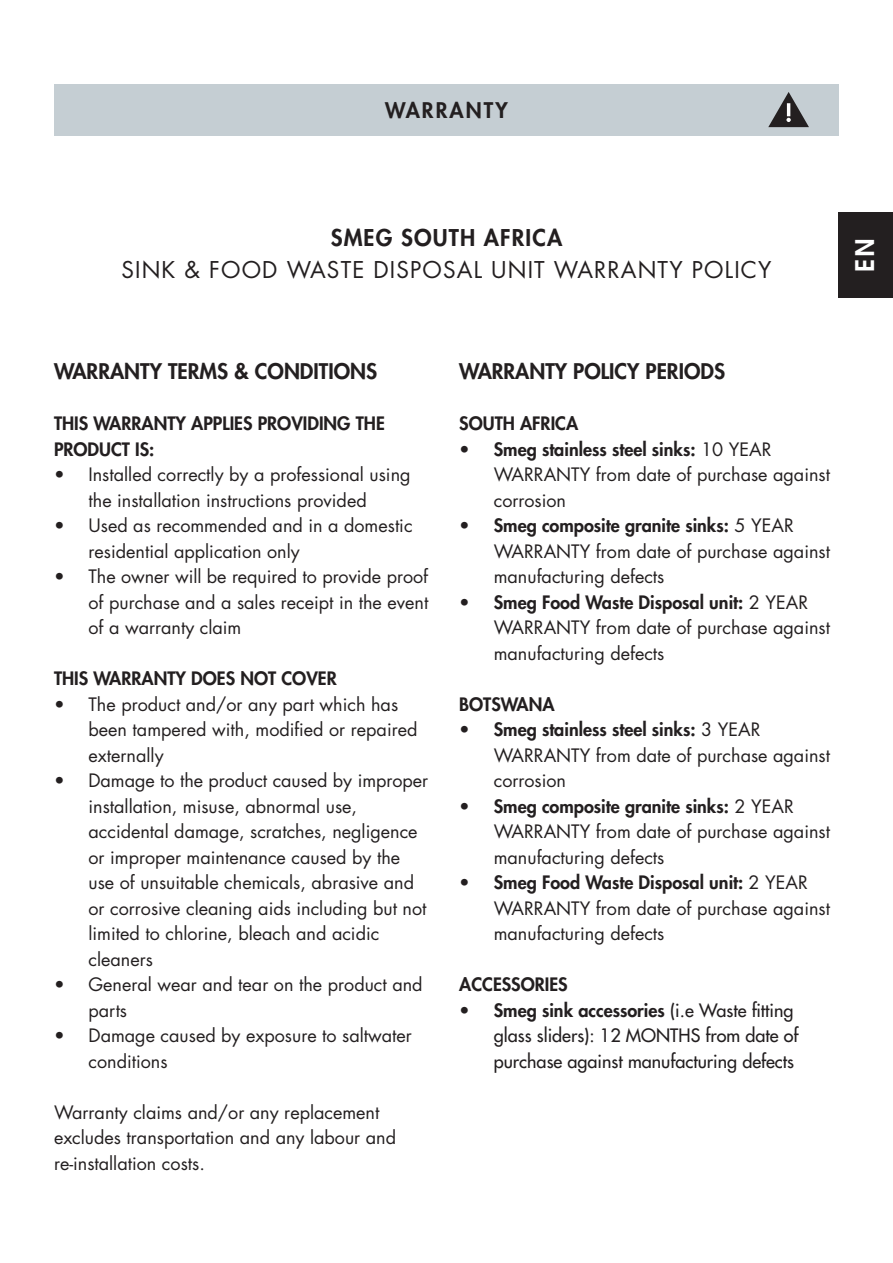
<style>
.page{position:relative;width:893px;height:1263px;background:#fff}
.page>*{position:absolute;margin:0;border:0;box-sizing:border-box;transform-origin:0 0}
.t1{font:600 25.5px "Avant Garde";color:#fff}
.t2{font:22.5px "Futura Std";letter-spacing:.05em;color:#231f20}
.t3{font:800 22.5px "Futura Std";letter-spacing:.05em;color:#231f20}
.t4{font:800 21px "Futura Std";color:#231f20}
.t5{font:800 21px "Futura Std";letter-spacing:.1em;color:#231f20}
.t6{font:18px/25.5px "Futura Std";color:#231f20}
.t7{font:500 18px/25.5px "Futura Std";color:#231f20}
.t8{font:800 18px/25.5px "Futura Std";color:#231f20}
.s1{font-weight:800}
.s2{font-weight:400}
</style>
<div class="page">
<div style="left:54px;top:84px;width:785px;height:51px;background:#c5ced3"></div>
<div style="left:839px;top:212px;width:54px;height:86px;background:#231f20"></div>
<svg style="left:768px;top:92px;width:41px;height:35px"></svg>
<p class="t5" style="left:385px;top:97px;width:124px">WARRANTY</p>
<p class="t3" style="left:331px;top:224px;width:233px">SMEG SOUTH AFRICA</p>
<p class="t2" style="left:121px;top:255px;width:651px">SINK &amp; FOOD WASTE DISPOSAL UNIT WARRANTY POLICY</p>
<h1 class="t1" style="left:848px;top:272px;width:36px;rotate:-90deg">EN</h1>
<p class="t4" style="left:54px;top:358px;width:325px">WARRANTY TERMS &amp; CONDITIONS</p>
<p class="t8" style="left:54px;top:411px;width:332px">THIS WARRANTY APPLIES PROVIDING THE<br>PRODUCT IS:</p>
<p class="t6" style="left:54px;top:462px;width:358px;text-align:center">• Installed correctly by a professional using the installation instructions provided</p>
<p class="t6" style="left:89px;top:513px;width:326px;text-indent:-35px">• Used as recommended and in a domestic residential application only</p>
<p class="t6" style="left:89px;top:564px;width:341px;text-align:justify;text-indent:-35px">• The owner will be required to provide proof of purchase and a sales receipt in the event of a warranty claim</p>
<p class="t8" style="left:54px;top:666px;width:284px">THIS WARRANTY DOES NOT COVER</p>
<p class="t6" style="left:89px;top:691px;width:330px;text-indent:-35px">• The product and/or any part which has been tampered with, modified or repaired externally</p>
<p class="t6" style="left:89px;top:768px;width:341px;text-indent:-35px">• Damage to the product caused by improper installation, misuse, abnormal use, accidental damage, scratches, negligence or improper maintenance caused by the use of unsuitable chemicals, abrasive and or corrosive cleaning aids including but not limited to chlorine, bleach and acidic cleaners</p>
<p class="t6" style="left:89px;top:972px;width:336px;text-indent:-35px">• General wear and tear on the product and parts</p>
<p class="t6" style="left:89px;top:1023px;width:325px;text-indent:-35px">• Damage caused by exposure to saltwater conditions</p>
<p class="t6" style="left:54px;top:1099px;width:344px">Warranty claims and/or any replacement excludes transportation and any labour and re-installation costs.</p>
<p class="t4" style="left:459px;top:358px;width:267px">WARRANTY POLICY PERIODS</p>
<p class="t8" style="left:459px;top:411px;width:120px">SOUTH AFRICA</p>
<p class="t6" style="left:494px;top:436px;width:338px;text-indent:-35px">• <span class="s1">Smeg stainless steel sinks:</span> 10 YEAR<br>WARRANTY from date of purchase against corrosion</p>
<p class="t6" style="left:494px;top:513px;width:338px;text-indent:-35px">• <span class="s1">Smeg composite granite sinks:</span> 5 YEAR<br>WARRANTY from date of purchase against manufacturing defects</p>
<p class="t6" style="left:494px;top:589px;width:338px;text-indent:-35px">• <span class="s1">Smeg Food Waste Disposal unit:</span> 2 YEAR<br>WARRANTY from date of purchase against manufacturing defects</p>
<p class="t8" style="left:459px;top:691px;width:97px">BOTSWANA</p>
<p class="t6" style="left:494px;top:717px;width:338px;text-indent:-35px">• <span class="s1">Smeg stainless steel sinks:</span> 3 YEAR<br>WARRANTY from date of purchase against corrosion</p>
<p class="t6" style="left:494px;top:793px;width:338px;text-indent:-35px">• <span class="s1">Smeg composite granite sinks:</span> 2 YEAR<br>WARRANTY from date of purchase against manufacturing defects</p>
<p class="t6" style="left:494px;top:870px;width:338px;text-indent:-35px">• <span class="s1">Smeg Food Waste Disposal unit:</span> 2 YEAR<br>WARRANTY from date of purchase against manufacturing defects</p>
<p class="t8" style="left:459px;top:972px;width:110px">ACCESSORIES</p>
<p class="t7" style="left:494px;top:997px;width:306px;text-indent:-35px"><span class="s2">•</span> <span class="s1">Smeg sink accessories</span> (i.e Waste fitting glass sliders): 12 MONTHS from date of purchase against manufacturing defects</p>
</div>
